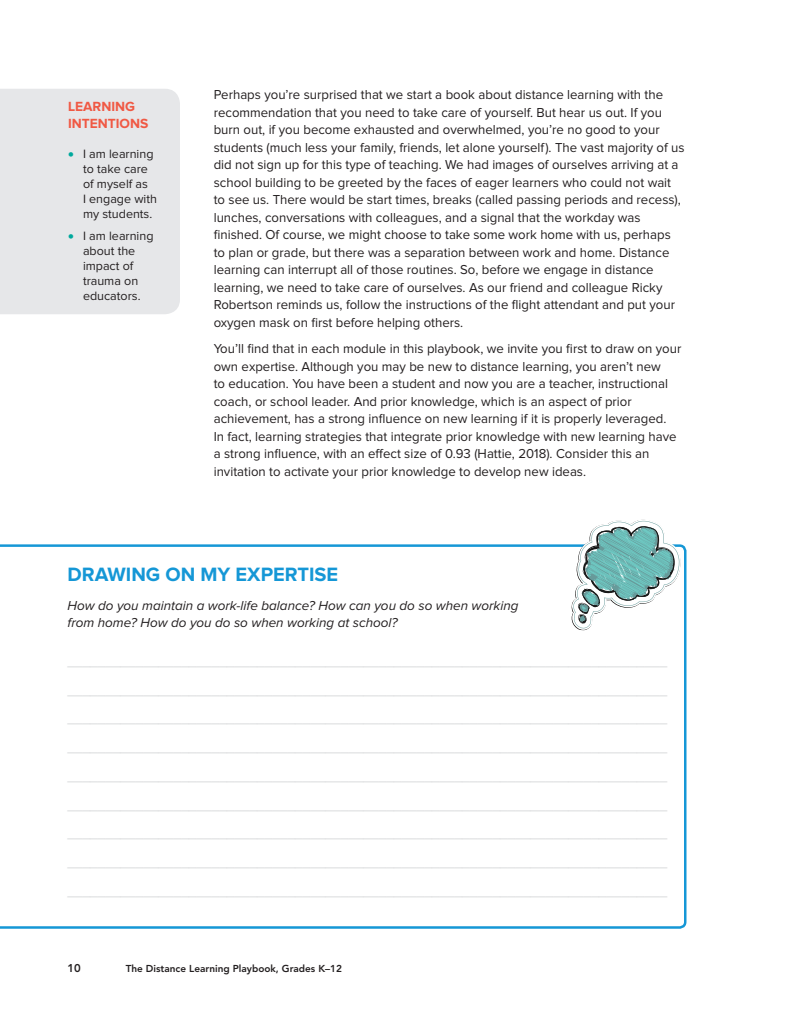
<style>
.page{position:relative;width:810px;height:1035px;background:#fff}
.page>*{position:absolute;margin:0;border:0;box-sizing:border-box;transform-origin:0 0}
.SE1_TI{font:700 20px "Proxima Nova";color:#1597d6}
.SE3_TI{font:700 13.75px/16.2px "Proxima Nova";color:#f05944}
.TEXT{font:13.5px/17.5px "Proxima Nova";color:#231f20}
.SE1_NL{font:13.5px "Proxima Nova";color:#d1d2d4}
.TEXT_IND{font:13.5px/17.5px "Proxima Nova";color:#231f20}
.SE1_TEXT{font:italic 13.5px/17.5px "Proxima Nova";color:#231f20}
.t1{font:12.5px/15px "Proxima Nova";color:#231f20}
.t2{font:800 11.25px "Avenir LT Std";color:#231f20}
.t3{font:800 10px "Avenir LT Std";color:#231f20}
.s1{color:#00a99d}
</style>
<div class="page">
<div style="left:0;top:89px;width:180px;height:225px;background:#e6e7e9"></div>
<svg style="left:0;top:544px;width:686px;height:385px"></svg>
<svg style="left:571px;top:519px;width:111px;height:111px"></svg>
<p class="SE3_TI" style="left:68px;top:99px;width:82px">LEARNING<br>INTENTIONS</p>
<p class="t1" style="left:83px;top:146px;width:75px;text-indent:-15px"><span class="s1">•</span> I am learning to take care of myself as<br>I engage with my students.</p>
<p class="t1" style="left:68px;top:229px;width:87px;text-align:center"><span class="s1">•</span> I am learning about the impact of trauma on educators.</p>
<p class="TEXT" style="left:214px;top:87px;width:472px">Perhaps you’re surprised that we start a book about distance learning with the recommendation that you need to take care of yourself. But hear us out. If you burn out, if you become exhausted and overwhelmed, you’re no good to your students (much less your family, friends, let alone yourself). The vast majority of us did not sign up for this type of teaching. We had images of ourselves arriving at a school building to be greeted by the faces of eager learners who could not wait to see us. There would be start times, breaks (called passing periods and recess), lunches, conversations with colleagues, and a signal that the workday was finished. Of course, we might choose to take some work home with us, perhaps to plan or grade, but there was a separation between work and home. Distance learning can interrupt all of those routines. So, before we engage in distance learning, we need to take care of ourselves. As our friend and colleague Ricky Robertson reminds us, follow the instructions of the flight attendant and put your oxygen mask on first before helping others.</p>
<p class="TEXT_IND" style="left:214px;top:340px;width:469px">You’ll find that in each module in this playbook, we invite you first to draw on your own expertise. Although you may be new to distance learning, you aren’t new<br>to education. You have been a student and now you are a teacher, instructional coach, or school leader. And prior knowledge, which is an aspect of prior achievement, has a strong influence on new learning if it is properly leveraged.<br>In fact, learning strategies that integrate prior knowledge with new learning have a strong influence, with an effect size of 0.93 (Hattie, 2018). Consider this an invitation to activate your prior knowledge to develop new ideas.</p>
<p class="SE1_TI" style="left:68px;top:565px;width:272px">DRAWING ON MY EXPERTISE</p>
<p class="SE1_TEXT" style="left:68px;top:597px;width:453px">How do you maintain a work-life balance? How can you do so when working from home? How do you do so when working at school?</p>
<p class="SE1_NL" style="left:68px;top:655px;width:601px">_______________________________________________________________________________</p>
<p class="SE1_NL" style="left:68px;top:684px;width:601px">_______________________________________________________________________________</p>
<p class="SE1_NL" style="left:68px;top:742px;width:601px">_______________________________________________________________________________</p>
<p class="SE1_NL" style="left:68px;top:770px;width:601px">_______________________________________________________________________________</p>
<p class="SE1_NL" style="left:68px;top:799px;width:601px">_______________________________________________________________________________</p>
<p class="SE1_NL" style="left:68px;top:857px;width:601px">_______________________________________________________________________________</p>
<p class="SE1_NL" style="left:68px;top:885px;width:601px">_______________________________________________________________________________</p>
<p class="t2" style="left:68px;top:962px;width:15px">10</p>
<p class="t3" style="left:126px;top:963px;width:218px">The Distance Learning Playbook, Grades K–12</p>
</div>
